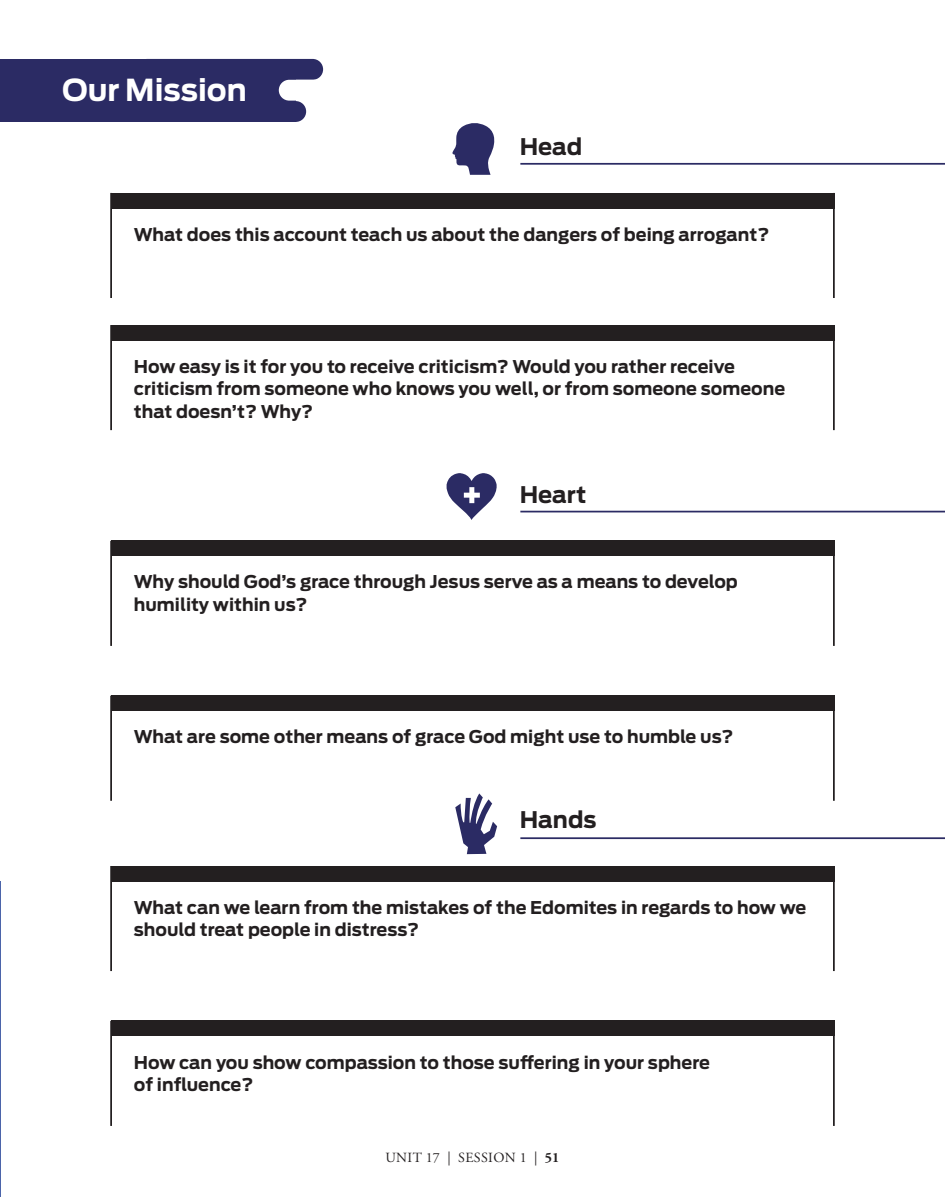
<style>
.page{position:relative;width:945px;height:1197px;background:#fff}
.page>*{position:absolute;margin:0;border:0;box-sizing:border-box;transform-origin:0 0}
.header_small_left{font:700 30.1px "Antenna";color:#fff}
.head_heart_hands{font:700 22.75px "Antenna";color:#231f20}
.question_head_heart{font:700 17.5px/22.8px "Antenna";color:#231f20}
.t1{font:14px "Adobe Garamond Pro";letter-spacing:.025em;color:#231f20}
.s1{font-weight:700}
</style>
<div class="page">
<div style="left:120px;top:101px;width:186px;height:21px;background:#2b2b64;border-radius:10px"></div>
<div style="left:137px;top:59px;width:186px;height:21px;background:#2b2b64;border-radius:10px"></div>
<div style="left:0;top:59px;width:296px;height:63px;background:#2b2b64"></div>
<div style="left:279px;top:80px;width:186px;height:21px;background:#fff;border-radius:10px"></div>
<hr style="left:0;top:882px;width:1px;height:315px;background:#4b64aa">
<hr style="left:520px;top:163px;width:425px;height:2px;background:#2b2b64">
<svg style="left:452px;top:123px;width:42px;height:52px"></svg>
<div style="left:111px;top:193px;width:724px;height:15px;background:#231f20"></div>
<hr style="left:110px;top:193px;width:2px;height:105px;background:#231f20">
<hr style="left:833px;top:193px;width:2px;height:105px;background:#231f20">
<div style="left:111px;top:325px;width:724px;height:15px;background:#231f20"></div>
<hr style="left:110px;top:325px;width:2px;height:105px;background:#231f20">
<hr style="left:833px;top:325px;width:2px;height:105px;background:#231f20">
<hr style="left:520px;top:511px;width:425px;height:1px;background:#2b2b64">
<svg style="left:447px;top:473px;width:50px;height:47px"></svg>
<div style="left:111px;top:541px;width:724px;height:15px;background:#231f20"></div>
<hr style="left:110px;top:541px;width:2px;height:105px;background:#231f20">
<hr style="left:833px;top:541px;width:2px;height:105px;background:#231f20">
<div style="left:111px;top:696px;width:724px;height:15px;background:#231f20"></div>
<hr style="left:110px;top:696px;width:2px;height:105px;background:#231f20">
<hr style="left:833px;top:696px;width:2px;height:105px;background:#231f20">
<hr style="left:520px;top:837px;width:425px;height:2px;background:#2b2b64">
<svg style="left:455px;top:793px;width:42px;height:61px"></svg>
<div style="left:111px;top:866px;width:724px;height:15px;background:#231f20"></div>
<hr style="left:110px;top:866px;width:2px;height:105px;background:#231f20">
<hr style="left:833px;top:866px;width:2px;height:105px;background:#231f20">
<div style="left:111px;top:1021px;width:724px;height:15px;background:#231f20"></div>
<hr style="left:110px;top:1021px;width:2px;height:105px;background:#231f20">
<hr style="left:833px;top:1021px;width:2px;height:105px;background:#231f20">
<p class="header_small_left" style="left:62px;top:72px;width:186px">Our Mission</p>
<p class="head_heart_hands" style="left:520px;top:133px;width:64px">Head</p>
<p class="question_head_heart" style="left:134px;top:223px;width:637px">What does this account teach us about the dangers of being arrogant?</p>
<p class="question_head_heart" style="left:134px;top:355px;width:653px">How easy is it for you to receive criticism? Would you rather receive criticism from someone who knows you well, or from someone someone that doesn’t? Why?</p>
<p class="head_heart_hands" style="left:520px;top:481px;width:68px">Heart</p>
<p class="question_head_heart" style="left:134px;top:571px;width:605px">Why should God’s grace through Jesus serve as a means to develop humility within us?</p>
<p class="question_head_heart" style="left:134px;top:726px;width:601px">What are some other means of grace God might use to humble us?</p>
<p class="head_heart_hands" style="left:520px;top:806px;width:78px">Hands</p>
<p class="question_head_heart" style="left:134px;top:896px;width:674px">What can we learn from the mistakes of the Edomites in regards to how we should treat people in distress?</p>
<p class="question_head_heart" style="left:134px;top:1051px;width:578px">How can you show compassion to those suffering in your sphere of influence?</p>
<p class="t1" style="left:386px;top:1150px;width:176px">UNIT 17 | SESSION 1 | <span class="s1">51</span></p>
</div>
